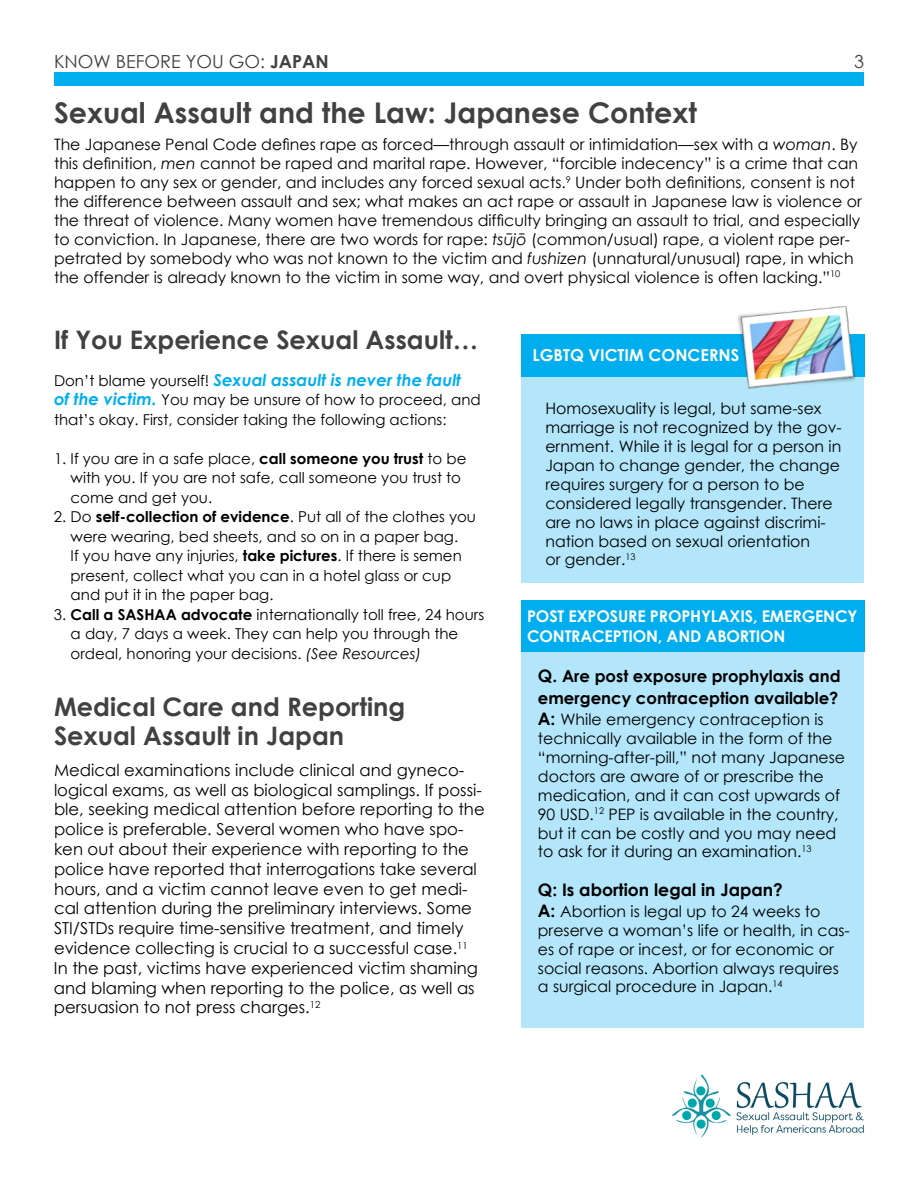
<style>
.page{position:relative;width:918px;height:1188px;background:#fff}
.page>*{position:absolute;margin:0;border:0;box-sizing:border-box;transform-origin:0 0}
.t1{font:700 28.5px "Century Gothic";color:#414141}
.t2{font:700 25.5px/28.5px "Century Gothic";color:#414141}
.t3{font:18px "Century Gothic";color:#414141}
.t4{font:700 17.25px "Century Gothic";color:#000}
.t5{font:16.5px/19.8px "Century Gothic";color:#000}
.t6{font:700 16.5px/21.6px "Century Gothic";color:#000}
.t7{font:italic 700 16.5px "Century Gothic";color:#00aeef}
.t8{font:700 16.5px "Century Gothic";color:#fff}
.t9{font:700 16.2px/19.5px "Century Gothic";letter-spacing:-.01em;color:#fff}
.t10{font:15.75px/18.9px "Century Gothic";color:#000}
.t11{font:15px/19.5px "Century Gothic";color:#000}
.s1{font-weight:700}
.s2{font-style:italic}
.s3{font-weight:400;font-style:normal;font-size:15px;color:#000}
.s4{font-weight:700;font-style:italic;font-size:16.5px;color:#00aeef}
.s5{font-size:17.25px}
.s6{font-weight:700;font-size:17.25px}
</style>
<div class="page">
<div style="left:54px;top:72px;width:810px;height:14px;background:#00aeef"></div>
<img style="left:672px;top:1074px;width:192px;height:64px">
<div style="left:521px;top:377px;width:343px;height:205px;background:#b3e6fa"></div>
<div style="left:521px;top:652px;width:343px;height:376px;background:#b3e6fa"></div>
<div style="left:521px;top:334px;width:343px;height:43px;background:#00aeef"></div>
<div style="left:521px;top:600px;width:343px;height:52px;background:#00aeef"></div>
<img style="left:737px;top:306px;width:119px;height:83px">
<p class="t3" style="left:54px;top:48px;width:276px">KNOW BEFORE YOU GO: <span class="s1">JAPAN</span></p>
<h1 class="t1" style="left:54px;top:91px;width:644px">Sexual Assault and the Law: Japanese Context</h1>
<p class="t3" style="left:854px;top:48px;width:11px">3</p>
<p class="t10" style="left:54px;top:135px;width:809px">The Japanese Penal Code defines rape as forced—through assault or intimidation—sex with a <span class="s2">woman</span>. By this definition, <span class="s2">men</span> cannot be raped and marital rape. However, “forcible indecency” is a crime that can happen to any sex or gender, and includes any forced sexual acts.<sup>9</sup> Under both definitions, consent is not the difference between assault and sex; what makes an act rape or assault in Japanese law is violence or the threat of violence. Many women have tremendous difficulty bringing an assault to trial, and especially to conviction. In Japanese, there are two words for rape: <span class="s2">tsūjō</span> (common/usual) rape, a violent rape per&shy;petrated by somebody who was not known to the victim and <span class="s2">fushizen</span> (unnatural/unusual) rape, in which the offender is already known to the victim in some way, and overt physical violence is often lacking.”<sup>10</sup></p>
<h2 class="t2" style="left:54px;top:324px;width:426px">If You Experience Sexual Assault…</h2>
<p class="t7" style="left:54px;top:367px;width:409px"><span class="s3">Don’t blame yourself!</span> Sexual assault is never the fault</p>
<p class="t11" style="left:54px;top:390px;width:428px"><span class="s4">of the victim.</span> You may be unsure of how to proceed, and that’s okay. First, consider taking the following actions:</p>
<p class="t11" style="left:71px;top:448px;width:397px;text-indent:-17px">1. If you are in a safe place, <span class="s1">call someone you trust</span> to be with you. If you are not safe, call someone you trust to come and get you.</p>
<p class="t11" style="left:71px;top:507px;width:407px;text-indent:-17px">2. Do <span class="s1">self-collection of evidence</span>. Put all of the clothes you were wearing, bed sheets, and so on in a paper bag.<br>If you have any injuries, <span class="s1">take pictures</span>. If there is semen present, collect what you can in a hotel glass or cup and put it in the paper bag.</p>
<p class="t11" style="left:71px;top:604px;width:415px;text-indent:-17px">3. <span class="s1">Call a SASHAA advocate</span> internationally toll free, 24 hours a day, 7 days a week. They can help you through the ordeal, honoring your decisions. <span class="s2">(See Resources)</span></p>
<h2 class="t2" style="left:54px;top:692px;width:353px">Medical Care and Reporting<br>Sexual Assault in Japan</h2>
<p class="t5" style="left:54px;top:760px;width:432px">Medical examinations include clinical and gyneco&shy;logical exams, as well as biological samplings. If possi&shy;ble, seeking medical attention before reporting to the police is preferable. Several women who have spo&shy;ken out about their experience with reporting to the police have reported that interrogations take several hours, and a victim cannot leave even to get medi&shy;cal attention during the preliminary interviews. Some STI/STDs require time-sensitive treatment, and timely evidence collecting is crucial to a successful case.<sup>11<br></sup>In the past, victims have experienced victim shaming and blaming when reporting to the police, as well as persuasion to not press charges.<sup>12</sup></p>
<p class="t8" style="left:532px;top:342px;width:208px">LGBTQ VICTIM CONCERNS</p>
<p class="t10" style="left:545px;top:399px;width:298px">Homosexuality is legal, but same-sex marriage is not recognized by the gov&shy;ernment. While it is legal for a person in Japan to change gender, the change requires surgery for a person to be considered legally transgender. There are no laws in place against discrimi&shy;nation based on sexual orientation<br>or gender.<sup>13</sup></p>
<p class="t9" style="left:527px;top:606px;width:332px">POST EXPOSURE PROPHYLAXIS, EMERGENCY<br>CONTRACEPTION, AND ABORTION</p>
<p class="t6" style="left:538px;top:664px;width:304px"><span class="s5">Q.</span> Are post exposure prophylaxis and emergency contraception available?</p>
<p class="t10" style="left:538px;top:710px;width:309px"><span class="s6">A:</span> While emergency contraception is technically available in the form of the “morning-after-pill,” not many Japanese doctors are aware of or prescribe the medication, and it can cost upwards of 90 USD.<sup>12</sup> PEP is available in the country, but it can be costly and you may need to ask for it during an examination.<sup>13</sup></p>
<p class="t4" style="left:538px;top:877px;width:246px">Q: Is abortion legal in Japan?</p>
<p class="t10" style="left:538px;top:901px;width:313px"><span class="s6">A:</span> Abortion is legal up to 24 weeks to preserve a woman’s life or health, in cas&shy;es of rape or incest, or for economic or social reasons. Abortion always requires a surgical procedure in Japan.<sup>14</sup></p>
</div>
